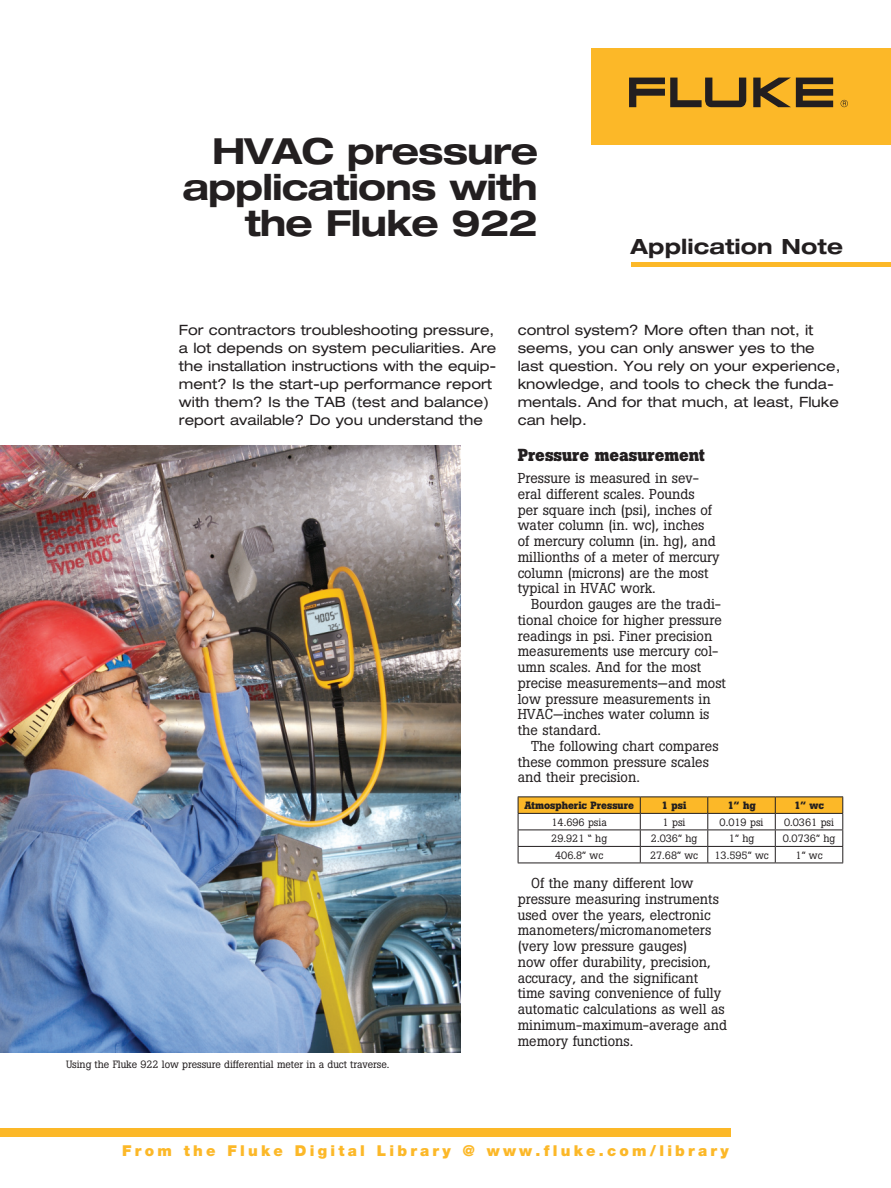
<style>
.page{position:relative;width:891px;height:1188px;background:#fff}
.page>*{position:absolute;margin:0;border:0;box-sizing:border-box;transform-origin:0 0}
.t1{font:700 expanded 36px/36px "Helvetica Neue";letter-spacing:-.025em;color:#231f20;text-align:right}
.t2{font:700 expanded 21px "Helvetica Neue";letter-spacing:.005em;color:#231f20}
.t3{font:700 17.25px "Boton";color:#231f20}
.t4{font:900 15px "Helvetica Neue";letter-spacing:.215em;color:#fcb828}
.t5{font:14.25px/15.8px "Boton";color:#231f20}
.t6{font:expanded 14.25px/18px "Helvetica Neue";color:#231f20}
.t7{font:10.5px "Boton";letter-spacing:-.005em;color:#231f20}
.t8{font:700 10.5px "Boton";color:#231f20}
</style>
<div class="page">
<div style="left:592px;top:48px;width:299px;height:96px;background:#fcb828"></div>
<svg style="left:753px;top:78px;width:80px;height:29px"></svg>
<svg style="left:629px;top:78px;width:117px;height:29px"></svg>
<svg style="left:841px;top:100px;width:7px;height:7px"></svg>
<div style="left:0;top:1128px;width:730px;height:8px;background:#fcb828"></div>
<hr style="left:631px;top:263px;width:260px;height:4px;background:#fcb828">
<hr style="left:518px;top:796px;width:122px;height:1px;background:#231f20">
<hr style="left:640px;top:796px;width:68px;height:1px;background:#231f20">
<hr style="left:708px;top:796px;width:67px;height:1px;background:#231f20">
<hr style="left:775px;top:796px;width:68px;height:1px;background:#231f20">
<svg style="left:518px;top:797px;width:325px;height:66px"></svg>
<hr style="left:518px;top:863px;width:122px;height:1px;background:#231f20">
<hr style="left:640px;top:863px;width:68px;height:1px;background:#231f20">
<hr style="left:708px;top:863px;width:67px;height:1px;background:#231f20">
<hr style="left:775px;top:863px;width:68px;height:1px;background:#231f20">
<img style="left:0;top:446px;width:460px;height:607px">
<h1 class="t1" style="left:182px;top:132px;width:357px">HVAC pressure applications with the Fluke 922</h1>
<h2 class="t2" style="left:631px;top:233px;width:214px">Application Note</h2>
<p class="t6" style="left:179px;top:321px;width:319px">For contractors troubleshooting pressure, a lot depends on system peculiarities. Are the installation instructions with the equip&shy;ment? Is the start-up performance report with them? Is the TAB (test and balance) report available? Do you understand the</p>
<p class="t7" style="left:66px;top:1058px;width:325px">Using the Fluke 922 low pressure differential meter in a duct traverse.</p>
<p class="t6" style="left:518px;top:321px;width:324px">control system? More often than not, it seems, you can only answer yes to the last question. You rely on your experience, knowledge, and tools to check the funda&shy;mentals. And for that much, at least, Fluke can help.</p>
<p class="t3" style="left:518px;top:444px;width:189px">Pressure measurement</p>
<p class="t5" style="left:518px;top:470px;width:203px">Pressure is measured in sev&shy;eral different scales. Pounds<br>per square inch (psi), inches of water column (in. wc), inches<br>of mercury column (in. hg), and millionths of a meter of mercury column (microns) are the most typical in HVAC work.</p>
<p class="t5" style="left:518px;top:596px;width:210px;text-indent:14px">Bourdon gauges are the tradi&shy;tional choice for higher pressure readings in psi. Finer precision measurements use mercury col&shy;umn scales. And for the most precise measurements—and most low pressure measurements in<br>HVAC—inches water column is the standard.</p>
<p class="t5" style="left:518px;top:738px;width:202px;text-indent:14px">The following chart compares these common pressure scales and their precision.</p>
<p class="t8" style="left:524px;top:799px;width:111px">Atmospheric Pressure</p>
<p class="t8" style="left:662px;top:799px;width:26px">1 psi</p>
<p class="t8" style="left:727px;top:799px;width:30px">1” hg</p>
<p class="t8" style="left:794px;top:799px;width:32px">1” wc</p>
<p class="t7" style="left:551px;top:816px;width:57px">14.696 psia</p>
<p class="t7" style="left:663px;top:816px;width:24px">1 psi</p>
<p class="t7" style="left:720px;top:816px;width:45px">0.019 psi</p>
<p class="t7" style="left:784px;top:816px;width:51px">0.0361 psi</p>
<p class="t7" style="left:551px;top:832px;width:57px">29.921 “ hg</p>
<p class="t7" style="left:651px;top:832px;width:48px">2.036” hg</p>
<p class="t7" style="left:729px;top:832px;width:27px">1” hg</p>
<p class="t7" style="left:783px;top:832px;width:54px">0.0736” hg</p>
<p class="t7" style="left:555px;top:849px;width:49px">406.8” wc</p>
<p class="t7" style="left:650px;top:849px;width:49px">27.68” wc</p>
<p class="t7" style="left:714px;top:849px;width:56px">13.595” wc</p>
<p class="t7" style="left:796px;top:849px;width:28px">1” wc</p>
<p class="t5" style="left:518px;top:875px;width:211px;text-indent:14px">Of the many different low pressure measuring instruments used over the years, electronic manometers/micromanometers (very low pressure gauges)<br>now offer durability, precision, accuracy, and the significant time saving convenience of fully automatic calculations as well as minimum-maximum-average and memory functions.</p>
<p class="t4" style="left:122px;top:1142px;width:608px">From the Fluke Digital Library @ www.fluke.com/library</p>
</div>
